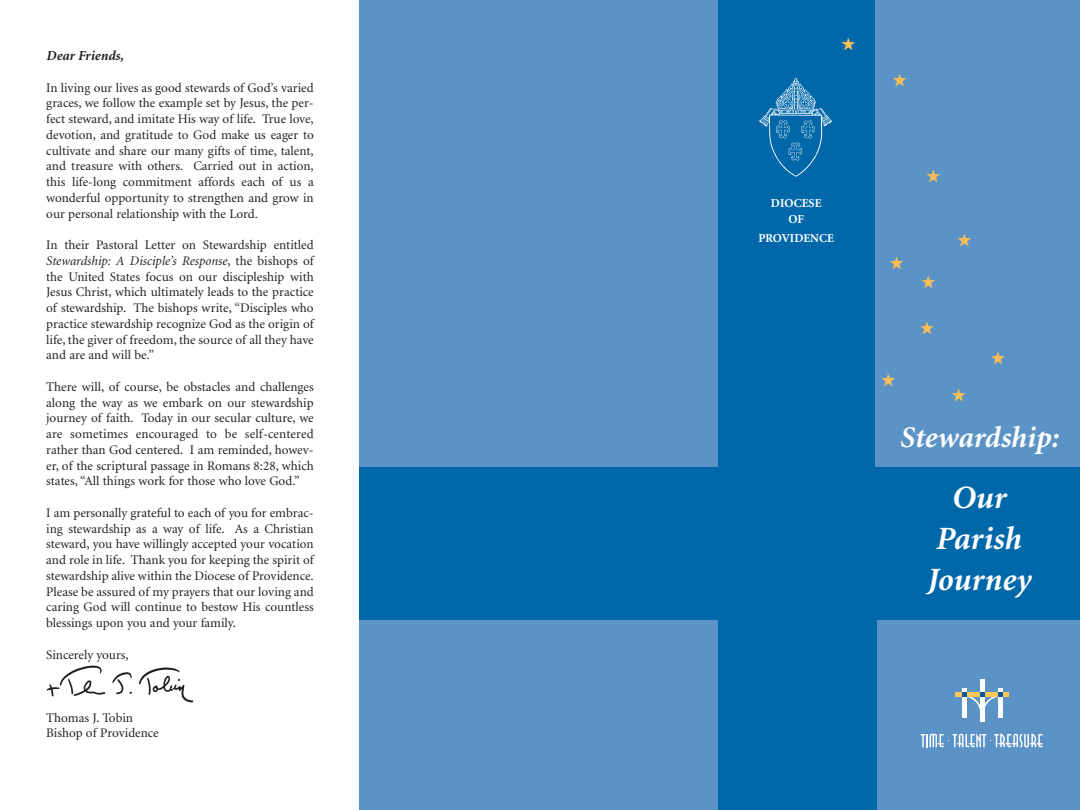
<style>
.page{position:relative;width:1080px;height:810px;background:#fff}
.page>*{position:absolute;margin:0;border:0;box-sizing:border-box;transform-origin:0 0}
.t1{font:italic 700 32.5px/41.2px "Minion";color:#fff;text-align:center}
.t2{font:italic 700 30px "Minion";color:#fff}
.t3{font:italic 700 13.75px "Minion";color:#231f20}
.t4{font:13.12px/15.8px "Minion";color:#231f20;text-align:justify}
.t5{font:700 12.25px/15.4px "Minion";color:#fff;text-align:center}
.s1{font-style:italic}
</style>
<div class="page">
<div style="left:359px;top:0;width:721px;height:810px;background:#0068a9"></div>
<div style="left:875px;top:0;width:205px;height:467px;background:#5b93c6"></div>
<div style="left:877px;top:620px;width:203px;height:190px;background:#5b93c6"></div>
<svg style="left:921px;top:733px;width:122px;height:15px"></svg>
<hr style="left:955px;top:692px;width:54px;height:4px;background:#fec757">
<hr style="left:998px;top:688px;width:4px;height:29px;background:#fff">
<hr style="left:962px;top:688px;width:4px;height:29px;background:#fff">
<hr style="left:980px;top:679px;width:4px;height:43px;background:#fff">
<svg style="left:962px;top:692px;width:40px;height:18px"></svg>
<div style="left:359px;top:0;width:359px;height:467px;background:#5b93c6"></div>
<div style="left:359px;top:620px;width:359px;height:190px;background:#5b93c6"></div>
<img style="left:759px;top:77px;width:73px;height:100px">
<img style="left:46px;top:665px;width:148px;height:38px">
<p class="t3" style="left:46px;top:50px;width:79px">Dear Friends,</p>
<p class="t4" style="left:46px;top:79px;width:269px">In living our lives as good stewards of God’s varied graces, we follow the example set by Jesus, the per&shy;fect steward, and imitate His way of life. True love, devotion, and gratitude to God make us eager to cultivate and share our many gifts of time, talent, and treasure with others. Carried out in action, this life-long commitment affords each of us a wonderful opportunity to strengthen and grow in our personal relationship with the Lord.</p>
<p class="t4" style="left:46px;top:237px;width:269px">In their Pastoral Letter on Stewardship entitled <span class="s1">Stewardship: A Disciple’s Response</span>, the bishops of the United States focus on our discipleship with Jesus Christ, which ultimately leads to the practice of stewardship. The bishops write, “Disciples who practice stewardship recognize God as the origin of life, the giver of freedom, the source of all they have and are and will be.”</p>
<p class="t4" style="left:46px;top:378px;width:269px">There will, of course, be obstacles and challenges along the way as we embark on our stewardship journey of faith. Today in our secular culture, we are sometimes encouraged to be self-centered rather than God centered. I am reminded, howev&shy;er, of the scriptural passage in Romans 8:28, which states, “All things work for those who love God.”</p>
<p class="t4" style="left:46px;top:504px;width:269px">I am personally grateful to each of you for embrac&shy;ing stewardship as a way of life. As a Christian steward, you have willingly accepted your vocation and role in life. Thank you for keeping the spirit of stewardship alive within the Diocese of Providence.<br>Please be assured of my prayers that our loving and caring God will continue to bestow His countless blessings upon you and your family.</p>
<p class="t4" style="left:46px;top:646px;width:84px">Sincerely yours,</p>
<p class="t4" style="left:46px;top:709px;width:114px">Thomas J. Tobin<br>Bishop of Providence</p>
<p class="t5" style="left:771px;top:196px;width:52px">DIOCESE<br>OF</p>
<p class="t5" style="left:758px;top:230px;width:77px">PROVIDENCE</p>
<h2 class="t2" style="left:899px;top:426px;width:160px">Stewardship:</h2>
<h1 class="t1" style="left:926px;top:480px;width:106px">Our<br>Parish<br>Journey</h1>
</div>
